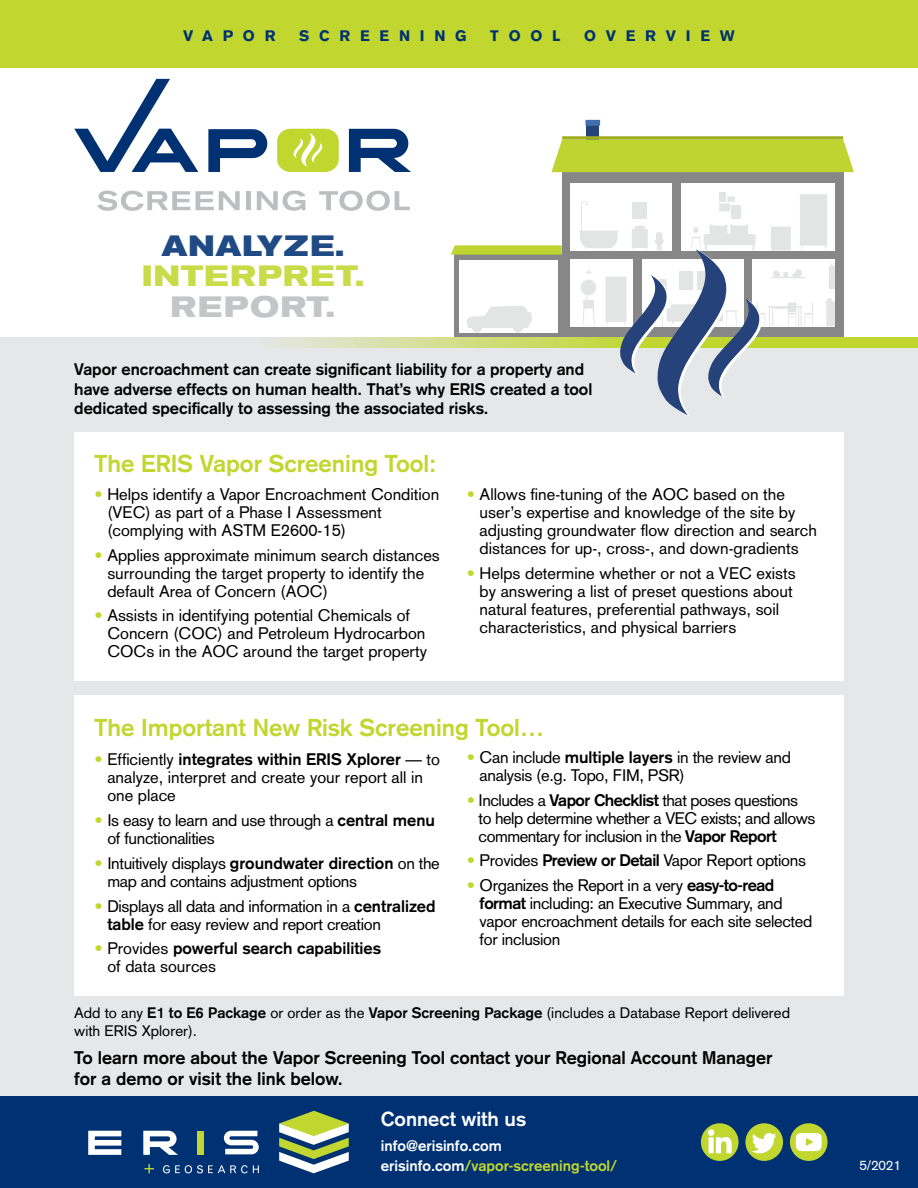
<style>
.page{position:relative;width:918px;height:1188px;background:#fff}
.page>*{position:absolute;margin:0;border:0;box-sizing:border-box;transform-origin:0 0}
.t1{font:700 expanded 29.1px "Akzidenz Grotesk BE";letter-spacing:.045em;color:#c1d72f}
.t2{font:700 expanded 29.1px "Akzidenz Grotesk BE";letter-spacing:.02em;color:#003273}
.t3{font:700 expanded 29.1px "Akzidenz Grotesk BE";letter-spacing:.06em;color:#bcbec0}
.t4{font:700 24px "Akzidenz Grotesk";color:#c1d72f}
.t5{font:700 19.95px "Akzidenz Grotesk";color:#fff}
.t6{font:700 18px/21px "Akzidenz Grotesk";color:#000}
.t7{font:16.5px/18px "Akzidenz Grotesk";color:#000}
.t8{font:16.5px/18px "Akzidenz Grotesk";letter-spacing:-.02em;color:#000}
.t9{font:700 16.5px/19.5px "Akzidenz Grotesk";color:#000}
.t10{font:16.5px/18px "Akzidenz Grotesk";letter-spacing:-.03em;color:#000}
.t11{font:15px/18px "Akzidenz Grotesk";color:#000}
.t12{font:700 15px/19.5px "Akzidenz Grotesk";color:#fff}
.t13{font:900 15px "Akzidenz Grotesk";letter-spacing:.65em;color:#003273}
.t14{font:13.5px "Akzidenz Grotesk";color:#fff}
.s1{color:#c1d72f}
.s2{font-weight:700}
.s3{font-weight:400;color:#c1d72f}
.s4{font-weight:400}
</style>
<div class="page">
<div style="left:0;top:337px;width:918px;height:764px;background:#e6e7e8"></div>
<div style="left:0;top:0;width:918px;height:67px;background:#c1d72f"></div>
<svg style="left:280px;top:337px;width:638px;height:11px;background:#d0dd7f"></svg>
<div style="left:0;top:1096px;width:918px;height:92px;background:#003273"></div>
<svg style="left:208px;top:129px;width:59px;height:43px"></svg>
<svg style="left:74px;top:79px;width:124px;height:93px"></svg>
<svg style="left:349px;top:129px;width:62px;height:43px"></svg>
<svg style="left:97px;top:191px;width:93px;height:20px"></svg>
<svg style="left:196px;top:191px;width:44px;height:19px"></svg>
<div style="left:246px;top:191px;width:5px;height:19px;background:#bcbec0"></div>
<svg style="left:257px;top:191px;width:48px;height:20px"></svg>
<svg style="left:319px;top:191px;width:91px;height:20px"></svg>
<svg style="left:277px;top:129px;width:62px;height:43px;background:#cadd4f"></svg>
<div style="left:562px;top:172px;width:282px;height:165px;background:#878787"></div>
<div style="left:455px;top:253px;width:110px;height:84px;background:#878787"></div>
<div style="left:571px;top:259px;width:62px;height:67px;background:#fff"></div>
<div style="left:571px;top:183px;width:101px;height:67px;background:#fff"></div>
<div style="left:681px;top:183px;width:154px;height:67px;background:#fff"></div>
<div style="left:459px;top:260px;width:99px;height:73px;background:#fff"></div>
<div style="left:587px;top:123px;width:12px;height:23px;background:#25427a"></div>
<div style="left:585px;top:120px;width:15px;height:6px;background:#436eae"></div>
<svg style="left:552px;top:136px;width:302px;height:36px;background:#bfd238"></svg>
<svg style="left:451px;top:245px;width:111px;height:10px"></svg>
<svg style="left:467px;top:306px;width:65px;height:27px"></svg>
<div style="left:719px;top:192px;width:7px;height:10px;background:#e3e4e4"></div>
<svg style="left:579px;top:194px;width:256px;height:222px"></svg>
<div style="left:745px;top:1123px;width:38px;height:38px;background:#c1d72f;border-radius:50%"></div>
<svg style="left:752px;top:1133px;width:25px;height:21px"></svg>
<div style="left:701px;top:1123px;width:38px;height:38px;background:#c1d72f;border-radius:50%"></div>
<svg style="left:708px;top:1129px;width:24px;height:24px"></svg>
<div style="left:790px;top:1123px;width:38px;height:38px;background:#c1d72f;border-radius:50%"></div>
<svg style="left:796px;top:1133px;width:26px;height:18px"></svg>
<svg style="left:144px;top:1164px;width:10px;height:9px"></svg>
<svg style="left:163px;top:1165px;width:96px;height:8px"></svg>
<svg style="left:279px;top:1111px;width:70px;height:62px"></svg>
<div style="left:197px;top:1131px;width:7px;height:23px;background:#c1d72f"></div>
<svg style="left:88px;top:1131px;width:33px;height:24px"></svg>
<svg style="left:143px;top:1131px;width:35px;height:24px"></svg>
<svg style="left:224px;top:1131px;width:35px;height:23px"></svg>
<div style="left:74px;top:432px;width:770px;height:248px;background:#fff"></div>
<div style="left:74px;top:695px;width:770px;height:300px;background:#fff"></div>
<p class="t13" style="left:183px;top:27px;width:94px">VAPOR</p>
<p class="t13" style="left:299px;top:27px;width:169px">SCREENING</p>
<p class="t13" style="left:490px;top:27px;width:72px">TOOL</p>
<p class="t13" style="left:584px;top:27px;width:152px">OVERVIEW</p>
<h1 class="t2" style="left:161px;top:229px;width:184px">ANALYZE.</h1>
<h1 class="t1" style="left:141px;top:259px;width:225px">INTERPRET.</h1>
<h1 class="t3" style="left:170px;top:290px;width:166px">REPORT.</h1>
<p class="t9" style="left:74px;top:360px;width:520px">Vapor encroachment can create significant liability for a property and have adverse effects on human health. That’s why ERIS created a tool dedicated specifically to assessing the associated risks.</p>
<h2 class="t4" style="left:94px;top:449px;width:343px">The ERIS Vapor Screening Tool:</h2>
<p class="t7" style="left:107px;top:485px;width:333px;text-indent:-13px"><span class="s1">•</span> Helps identify a Vapor Encroachment Condition (VEC) as part of a Phase I Assessment (complying with ASTM E2600-15)</p>
<p class="t7" style="left:107px;top:546px;width:334px;text-indent:-13px"><span class="s1">•</span> Applies approximate minimum search distances surrounding the target property to identify the default Area of Concern (AOC)</p>
<p class="t7" style="left:107px;top:607px;width:321px;text-indent:-13px"><span class="s1">•</span> Assists in identifying potential Chemicals of<br>Concern (COC) and Petroleum Hydrocarbon<br>COCs in the AOC around the target property</p>
<p class="t7" style="left:480px;top:485px;width:339px;text-indent:-13px"><span class="s1">•</span> Allows fine-tuning of the AOC based on the user’s expertise and knowledge of the site by adjusting groundwater flow direction and search distances for up-, cross-, and down-gradients</p>
<p class="t7" style="left:480px;top:564px;width:318px;text-indent:-13px"><span class="s1">•</span> Helps determine whether or not a VEC exists by answering a list of preset questions about natural features, preferential pathways, soil characteristics, and physical barriers</p>
<h2 class="t4" style="left:94px;top:714px;width:451px">The Important New Risk Screening Tool…</h2>
<p class="t7" style="left:107px;top:750px;width:334px;text-indent:-13px"><span class="s1">•</span> Efficiently <span class="s2">integrates within ERIS Xplorer</span> — to analyze, interpret and create your report all in one place</p>
<p class="t8" style="left:107px;top:811px;width:329px;text-indent:-13px"><span class="s1">•</span> Is easy to learn and use through a <span class="s2">central menu </span>of functionalities</p>
<p class="t8" style="left:107px;top:854px;width:334px;text-indent:-13px"><span class="s1">•</span> Intuitively displays <span class="s2">groundwater direction</span> on the map and contains adjustment options</p>
<p class="t8" style="left:107px;top:897px;width:330px;text-indent:-13px"><span class="s1">•</span> Displays all data and information in a <span class="s2">centralized table</span> for easy review and report creation</p>
<p class="t9" style="left:107px;top:939px;width:275px;line-height:18px;text-indent:-13px"><span class="s3">•</span> <span class="s4">Provides</span> powerful search capabilities <span class="s4">of data sources</span></p>
<p class="t8" style="left:480px;top:748px;width:313px;text-indent:-13px"><span class="s1">•</span> Can include <span class="s2">multiple layers</span> in the review and analysis (e.g. Topo, FIM, PSR)</p>
<p class="t10" style="left:479px;top:791px;width:338px;text-indent:-12px"><span class="s1">•</span> Includes a <span class="s2">Vapor Checklist</span> that poses questions<br>to help determine whether a VEC exists; and allows commentary for inclusion in the <span class="s2">Vapor Report</span></p>
<p class="t8" style="left:467px;top:852px;width:341px"><span class="s1">•</span> Provides <span class="s2">Preview or Detail</span> Vapor Report options</p>
<p class="t8" style="left:480px;top:876px;width:334px;text-indent:-13px"><span class="s1">•</span> Organizes the Report in a very <span class="s2">easy-to-read format</span> including: an Executive Summary, and vapor encroachment details for each site selected for inclusion</p>
<p class="t11" style="left:74px;top:1004px;width:717px">Add to any <span class="s2">E1 to E6 Package</span> or order as the <span class="s2">Vapor Screening Package</span> (includes a Database Report delivered with ERIS Xplorer).</p>
<p class="t6" style="left:74px;top:1047px;width:700px">To learn more about the Vapor Screening Tool contact your Regional Account Manager for a demo or visit the link below.</p>
<p class="t5" style="left:381px;top:1107px;width:147px">Connect with us</p>
<p class="t12" style="left:381px;top:1136px;width:238px">info@erisinfo.com erisinfo.com<span class="s1">/vapor-screening-tool/</span></p>
<p class="t14" style="left:859px;top:1158px;width:43px">5/2021</p>
</div>
